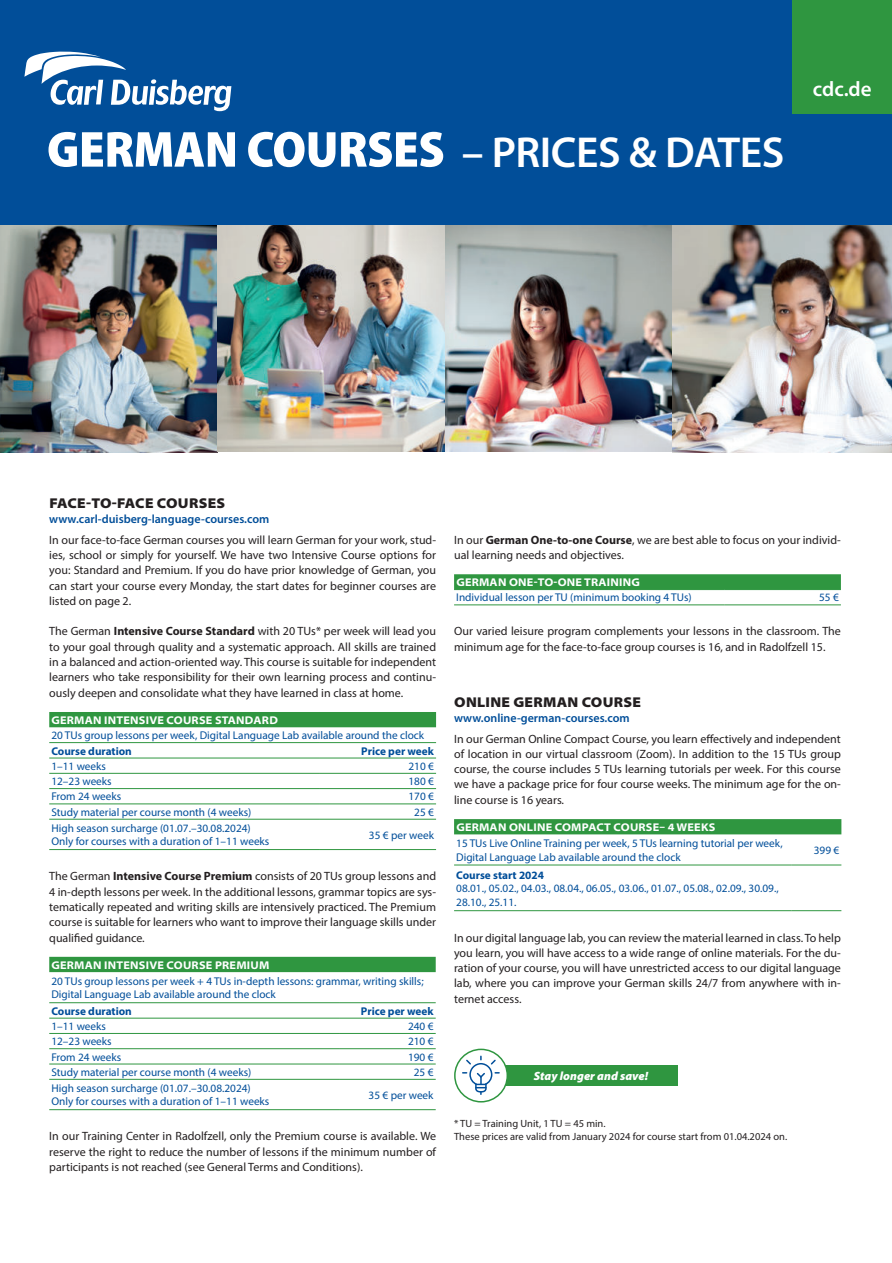
<style>
.page{position:relative;width:892px;height:1263px;background:#fff}
.page>*{position:absolute;margin:0;border:0;box-sizing:border-box;transform-origin:0 0}
.t1{font:900 semi-condensed 51px "Myriad Pro";letter-spacing:-.01em;color:#fff}
.t2{font:600 21px "Myriad Pro";color:#fff}
.t3{font:900 semi-expanded 14.25px "Myriad Pro";letter-spacing:.02em;color:#231f20}
.t4{font:12px/15.3px "Myriad Pro";color:#231f20;text-align:justify}
.t5{font:600 12px "Myriad Pro";color:#014e99}
.t6{font:italic 900 12px "Myriad Pro";color:#fff}
.t7{font:11.25px/13.5px "Myriad Pro";color:#014e99}
.t8{font:700 semi-expanded 11.25px "Myriad Pro";letter-spacing:.02em;color:#fff}
.t9{font:700 11.25px "Myriad Pro";color:#014e99}
.t10{font:10.5px/12.6px "Myriad Pro";color:#231f20}
.s1{font-weight:600;font-stretch:normal;font-size:43.5px}
.s2{font-weight:700}
</style>
<div class="page">
<img style="left:0;top:224px;width:217px;height:228px">
<img style="left:217px;top:224px;width:228px;height:228px">
<img style="left:445px;top:224px;width:227px;height:228px">
<img style="left:672px;top:224px;width:219px;height:228px">
<div style="left:0;top:0;width:891px;height:224px;background:#014e99"></div>
<div style="left:792px;top:0;width:99px;height:114px;background:#2f9640"></div>
<svg style="left:24px;top:52px;width:207px;height:59px"></svg>
<div style="left:49px;top:712px;width:387px;height:15px;background:#2f9640"></div>
<hr style="left:49px;top:742px;width:271px;height:1px;background:#2f9640">
<hr style="left:320px;top:742px;width:116px;height:1px;background:#2f9640">
<hr style="left:49px;top:758px;width:271px;height:1px;background:#2f9640">
<hr style="left:320px;top:758px;width:116px;height:1px;background:#2f9640">
<hr style="left:49px;top:773px;width:271px;height:1px;background:#2f9640">
<hr style="left:320px;top:773px;width:116px;height:1px;background:#2f9640">
<hr style="left:49px;top:788px;width:271px;height:1px;background:#2f9640">
<hr style="left:320px;top:788px;width:116px;height:1px;background:#2f9640">
<hr style="left:49px;top:804px;width:271px;height:1px;background:#2f9640">
<hr style="left:320px;top:804px;width:116px;height:1px;background:#2f9640">
<hr style="left:49px;top:819px;width:271px;height:1px;background:#2f9640">
<hr style="left:49px;top:849px;width:271px;height:1px;background:#2f9640">
<hr style="left:320px;top:819px;width:116px;height:1px;background:#2f9640">
<hr style="left:320px;top:849px;width:116px;height:1px;background:#2f9640">
<div style="left:49px;top:957px;width:386px;height:15px;background:#2f9640"></div>
<hr style="left:49px;top:1002px;width:291px;height:1px;background:#2f9640">
<hr style="left:340px;top:1002px;width:95px;height:1px;background:#2f9640">
<hr style="left:49px;top:1018px;width:291px;height:1px;background:#2f9640">
<hr style="left:340px;top:1018px;width:95px;height:1px;background:#2f9640">
<hr style="left:49px;top:1033px;width:291px;height:1px;background:#2f9640">
<hr style="left:340px;top:1033px;width:95px;height:1px;background:#2f9640">
<hr style="left:49px;top:1048px;width:291px;height:1px;background:#2f9640">
<hr style="left:340px;top:1048px;width:95px;height:1px;background:#2f9640">
<hr style="left:49px;top:1064px;width:291px;height:1px;background:#2f9640">
<hr style="left:340px;top:1064px;width:95px;height:1px;background:#2f9640">
<hr style="left:49px;top:1079px;width:291px;height:1px;background:#2f9640">
<hr style="left:49px;top:1109px;width:291px;height:1px;background:#2f9640">
<hr style="left:340px;top:1079px;width:95px;height:1px;background:#2f9640">
<hr style="left:340px;top:1109px;width:95px;height:1px;background:#2f9640">
<div style="left:454px;top:819px;width:387px;height:15px;background:#2f9640"></div>
<hr style="left:454px;top:865px;width:336px;height:1px;background:#2f9640">
<hr style="left:454px;top:910px;width:336px;height:1px;background:#2f9640">
<hr style="left:790px;top:910px;width:51px;height:1px;background:#2f9640">
<hr style="left:790px;top:865px;width:51px;height:1px;background:#2f9640">
<div style="left:454px;top:574px;width:386px;height:15px;background:#2f9640"></div>
<hr style="left:454px;top:589px;width:270px;height:1px;background:#2f9640">
<hr style="left:454px;top:605px;width:270px;height:1px;background:#2f9640">
<hr style="left:724px;top:589px;width:116px;height:1px;background:#2f9640">
<hr style="left:724px;top:605px;width:116px;height:1px;background:#2f9640">
<div style="left:504px;top:1065px;width:173px;height:21px;background:#2f9640"></div>
<svg style="left:454px;top:1049px;width:53px;height:53px"></svg>
<div style="left:454px;top:1048px;width:54px;height:54px;border:2px solid #2f9640;border-radius:50%"></div>
<svg style="left:462px;top:1056px;width:37px;height:38px"></svg>
<h1 class="t1" style="left:47px;top:119px;width:738px">GERMAN COURSES <span class="s1">– PRICES &amp; DATES</span></h1>
<h2 class="t2" style="left:812px;top:81px;width:60px">cdc.de</h2>
<p class="t3" style="left:49px;top:498px;width:177px">FACE-TO-FACE COURSES</p>
<p class="t5" style="left:49px;top:514px;width:221px">www.carl-duisberg-language-courses.com</p>
<p class="t4" style="left:49px;top:533px;width:388px">In our face-to-face German courses you will learn German for your work, stud&shy;ies, school or simply for yourself. We have two Intensive Course options for you: Standard and Premium. If you do have prior knowledge of German, you can start your course every Monday, the start dates for beginner courses are listed on page 2.</p>
<p class="t4" style="left:49px;top:625px;width:388px">The German <span class="s2">Intensive Course Standard</span> with 20 TUs* per week will lead you to your goal through quality and a systematic approach. All skills are trained in a balanced and action-oriented way. This course is suitable for independent learners who take responsibility for their own learning process and continu&shy;ously deepen and consolidate what they have learned in class at home.</p>
<p class="t8" style="left:51px;top:716px;width:228px">GERMAN INTENSIVE COURSE STANDARD</p>
<p class="t7" style="left:51px;top:729px;width:374px">20 TUs group lessons per week, Digital Language Lab available around the clock</p>
<p class="t9" style="left:51px;top:746px;width:82px">Course duration</p>
<p class="t9" style="left:361px;top:746px;width:74px">Price per week</p>
<p class="t7" style="left:51px;top:760px;width:56px">1–11 weeks</p>
<p class="t7" style="left:408px;top:760px;width:27px">210 €</p>
<p class="t7" style="left:51px;top:775px;width:62px">12–23 weeks</p>
<p class="t7" style="left:408px;top:775px;width:27px">180 €</p>
<p class="t7" style="left:51px;top:791px;width:71px">From 24 weeks</p>
<p class="t7" style="left:408px;top:791px;width:27px">170 €</p>
<p class="t7" style="left:51px;top:806px;width:201px">Study material per course month (4 weeks)</p>
<p class="t7" style="left:414px;top:806px;width:21px">25 €</p>
<p class="t7" style="left:51px;top:822px;width:219px">High season surcharge (01.07.–30.08.2024)<br>Only for courses with a duration of 1–11 weeks</p>
<p class="t7" style="left:369px;top:829px;width:66px">35 € per week</p>
<p class="t4" style="left:49px;top:869px;width:388px">The German <span class="s2">Intensive Course Premium</span> consists of 20 TUs group lessons and 4 in-depth lessons per week. In the additional lessons, grammar topics are sys&shy;tematically repeated and writing skills are intensively practiced. The Premium course is suitable for learners who want to improve their language skills under qualified guidance.</p>
<p class="t8" style="left:51px;top:960px;width:219px">GERMAN INTENSIVE COURSE PREMIUM</p>
<p class="t7" style="left:51px;top:975px;width:374px">20 TUs group lessons per week + 4 TUs in-depth lessons: grammar, writing skills;<br>Digital Language Lab available around the clock</p>
<p class="t9" style="left:51px;top:1007px;width:82px">Course duration</p>
<p class="t9" style="left:361px;top:1007px;width:74px">Price per week</p>
<p class="t7" style="left:51px;top:1020px;width:56px">1–11 weeks</p>
<p class="t7" style="left:408px;top:1020px;width:27px">240 €</p>
<p class="t7" style="left:51px;top:1036px;width:62px">12–23 weeks</p>
<p class="t7" style="left:408px;top:1036px;width:27px">210 €</p>
<p class="t7" style="left:51px;top:1051px;width:71px">From 24 weeks</p>
<p class="t7" style="left:408px;top:1051px;width:27px">190 €</p>
<p class="t7" style="left:51px;top:1066px;width:201px">Study material per course month (4 weeks)</p>
<p class="t7" style="left:413px;top:1066px;width:21px">25 €</p>
<p class="t7" style="left:51px;top:1082px;width:219px">High season surcharge (01.07.–30.08.2024)<br>Only for courses with a duration of 1–11 weeks</p>
<p class="t7" style="left:368px;top:1089px;width:66px">35 € per week</p>
<p class="t4" style="left:49px;top:1130px;width:388px">In our Training Center in Radolfzell, only the Premium course is available. We reserve the right to reduce the number of lessons if the minimum number of participants is not reached (see General Terms and Conditions).</p>
<p class="t4" style="left:454px;top:533px;width:388px">In our <span class="s2">German One-to-one Course</span>, we are best able to focus on your individ&shy;ual learning needs and objectives.</p>
<p class="t8" style="left:456px;top:578px;width:185px">GERMAN ONE-TO-ONE TRAINING</p>
<p class="t7" style="left:456px;top:592px;width:237px">Individual lesson per TU (minimum booking 4 TUs)</p>
<p class="t7" style="left:818px;top:592px;width:21px">55 €</p>
<p class="t4" style="left:454px;top:625px;width:388px">Our varied leisure program complements your lessons in the classroom. The minimum age for the face-to-face group courses is 16, and in Radolfzell 15.</p>
<p class="t3" style="left:454px;top:697px;width:188px">ONLINE GERMAN COURSE</p>
<p class="t5" style="left:454px;top:713px;width:177px">www.online-german-courses.com</p>
<p class="t4" style="left:454px;top:732px;width:388px">In our German Online Compact Course, you learn effectively and independent of location in our virtual classroom (Zoom). In addition to the 15 TUs group course, the course includes 5 TUs learning tutorials per week. For this course we have a package price for four course weeks. The minimum age for the on&shy;line course is 16 years.</p>
<p class="t8" style="left:456px;top:823px;width:260px">GERMAN ONLINE COMPACT COURSE– 4 WEEKS</p>
<p class="t7" style="left:456px;top:837px;width:328px">15 TUs Live Online Training per week, 5 TUs learning tutorial per week,<br>Digital Language Lab available around the clock</p>
<p class="t7" style="left:813px;top:844px;width:27px">399 €</p>
<p class="t9" style="left:456px;top:870px;width:89px">Course start 2024</p>
<p class="t7" style="left:456px;top:882px;width:324px">08.01., 05.02., 04.03., 08.04., 06.05., 03.06., 01.07., 05.08., 02.09., 30.09.,<br>28.10., 25.11.</p>
<p class="t4" style="left:454px;top:931px;width:388px">In our digital language lab, you can review the material learned in class. To help you learn, you will have access to a wide range of online materials. For the du&shy;ration of your course, you will have unrestricted access to our digital language lab, where you can improve your German skills 24/7 from anywhere with in&shy;ternet access.</p>
<p class="t6" style="left:533px;top:1071px;width:116px">Stay longer and save!</p>
<p class="t10" style="left:454px;top:1118px;width:334px">* TU = Training Unit, 1 TU = 45 min.<br>These prices are valid from January 2024 for course start from 01.04.2024 on.</p>
</div>
